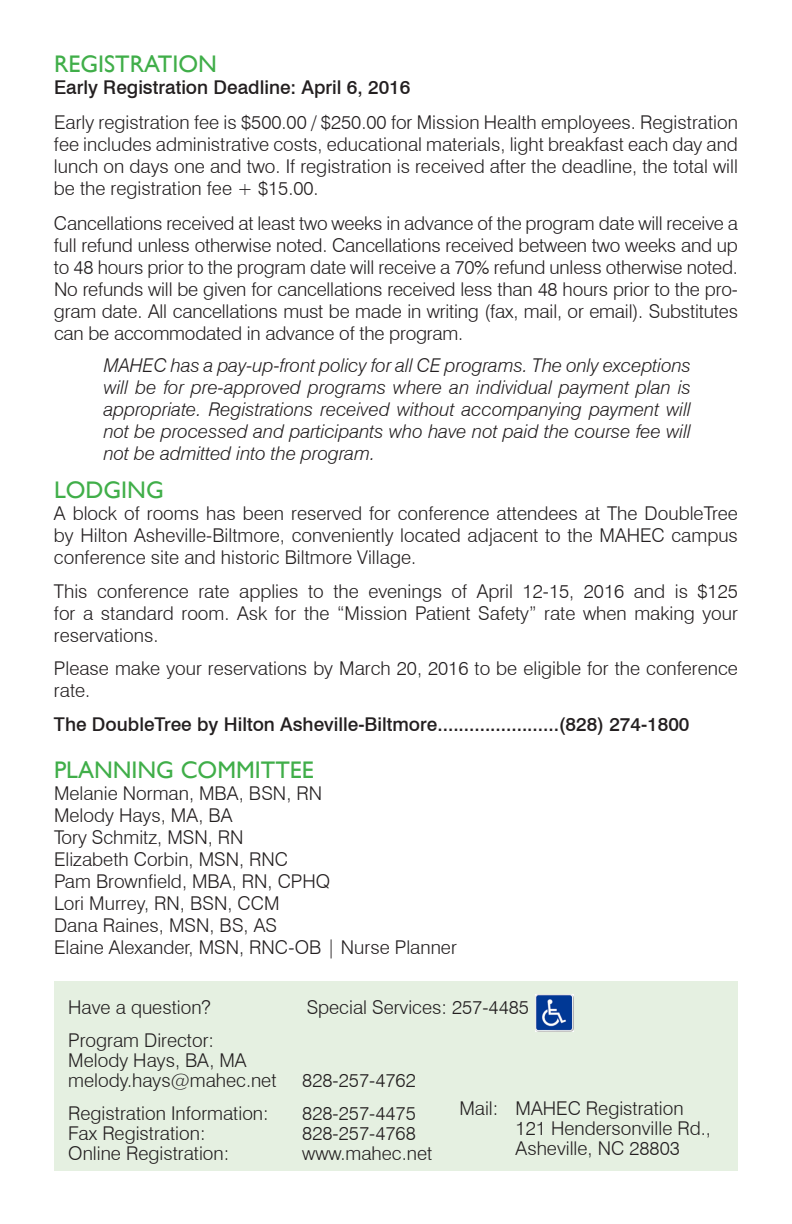
<style>
.page{position:relative;width:792px;height:1224px;background:#fff}
.page>*{position:absolute;margin:0;border:0;box-sizing:border-box;transform-origin:0 0}
.t1{font:24px "Gill Sans";color:#40ae49}
.t2{font:300 19px/22px "Swiss 721 BT";color:#231f20}
.t3{font:italic 300 19px/22px "Swiss 721 BT";color:#231f20;text-align:justify}
.t4{font:500 19px "Swiss 721 BT";color:#231f20}
</style>
<div class="page">
<div style="left:54px;top:981px;width:684px;height:189px;background:#e5f0e1"></div>
<img style="left:536px;top:994px;width:38px;height:38px">
<p class="t1" style="left:54px;top:50px;width:144px">REGISTRATION</p>
<p class="t4" style="left:54px;top:76px;width:358px">Early Registration Deadline: April 6, 2016</p>
<p class="t2" style="left:54px;top:111px;width:686px;text-align:justify">Early registration fee is $500.00 / $250.00 for Mission Health employees. Registration fee includes administrative costs, educational materials, light breakfast each day and lunch on days one and two. If registration is received after the deadline, the total will be the registration fee + $15.00.</p>
<p class="t2" style="left:54px;top:212px;width:686px;text-align:justify">Cancellations received at least two weeks in advance of the program date will receive a full refund unless otherwise noted. Cancellations received between two weeks and up to 48 hours prior to the program date will receive a 70% refund unless otherwise noted.<br>No refunds will be given for cancellations received less than 48 hours prior to the pro&shy;gram date. All cancellations must be made in writing (fax, mail, or email). Substitutes can be accommodated in advance of the program.</p>
<p class="t3" style="left:104px;top:354px;width:589px">MAHEC has a pay-up-front policy for all CE programs. The only exceptions will be for pre-approved programs where an individual payment plan is appropriate. Registrations received without accompanying payment will not be processed and participants who have not paid the course fee will not be admitted into the program.</p>
<p class="t1" style="left:54px;top:476px;width:111px">LODGING</p>
<p class="t2" style="left:54px;top:502px;width:686px;text-align:justify">A block of rooms has been reserved for conference attendees at The DoubleTree by Hilton Asheville-Biltmore, conveniently located adjacent to the MAHEC campus conference site and historic Biltmore Village.</p>
<p class="t2" style="left:54px;top:580px;width:686px;text-align:justify">This conference rate applies to the evenings of April 12-15, 2016 and is $125 for a standard room. Ask for the “Mission Patient Safety” rate when making your reservations.</p>
<p class="t2" style="left:54px;top:657px;width:686px">Please make your reservations by March 20, 2016 to be eligible for the conference rate.</p>
<p class="t4" style="left:54px;top:712px;width:637px">The DoubleTree by Hilton Asheville-Biltmore.......................(828) 274-1800</p>
<p class="t1" style="left:54px;top:756px;width:43px">PLANN</p>
<p class="t1" style="left:131px;top:756px;width:184px">ING COMMITTEE</p>
<p class="t2" style="left:54px;top:782px;width:404px">Melanie Norman, MBA, BSN, RN<br>Melody Hays, MA, BA<br>Tory Schmitz, MSN, RN<br>Elizabeth Corbin, MSN, RNC<br>Pam Brownfield, MBA, RN, CPHQ<br>Lori Murrey, RN, BSN, CCM<br>Dana Raines, MSN, BS, AS<br>Elaine Alexander, MSN, RNC-OB | Nurse Planner</p>
<p class="t2" style="left:68px;top:990px;width:147px;line-height:33px">Have a question?<br>Program Director:</p>
<p class="t2" style="left:68px;top:1050px;width:210px;line-height:20px">Melody Hays, BA, MA melody.hays@mahec.net</p>
<p class="t2" style="left:307px;top:996px;width:224px">Special Services: 257-4485</p>
<p class="t2" style="left:302px;top:1069px;width:115px">828-257-4762</p>
<p class="t2" style="left:68px;top:1102px;width:202px">Registration Information:</p>
<p class="t2" style="left:302px;top:1102px;width:115px">828-257-4475</p>
<p class="t2" style="left:68px;top:1122px;width:139px">Fax Registration:</p>
<p class="t2" style="left:302px;top:1122px;width:115px">828-257-4768</p>
<p class="t2" style="left:68px;top:1142px;width:162px">Online Registration:</p>
<p class="t2" style="left:302px;top:1142px;width:131px">www.mahec.net</p>
<p class="t2" style="left:516px;top:1098px;width:197px;line-height:20px;text-indent:-56px">Mail: MAHEC Registration<br>121 Hendersonville Rd.,<br>Asheville, NC 28803</p>
</div>
